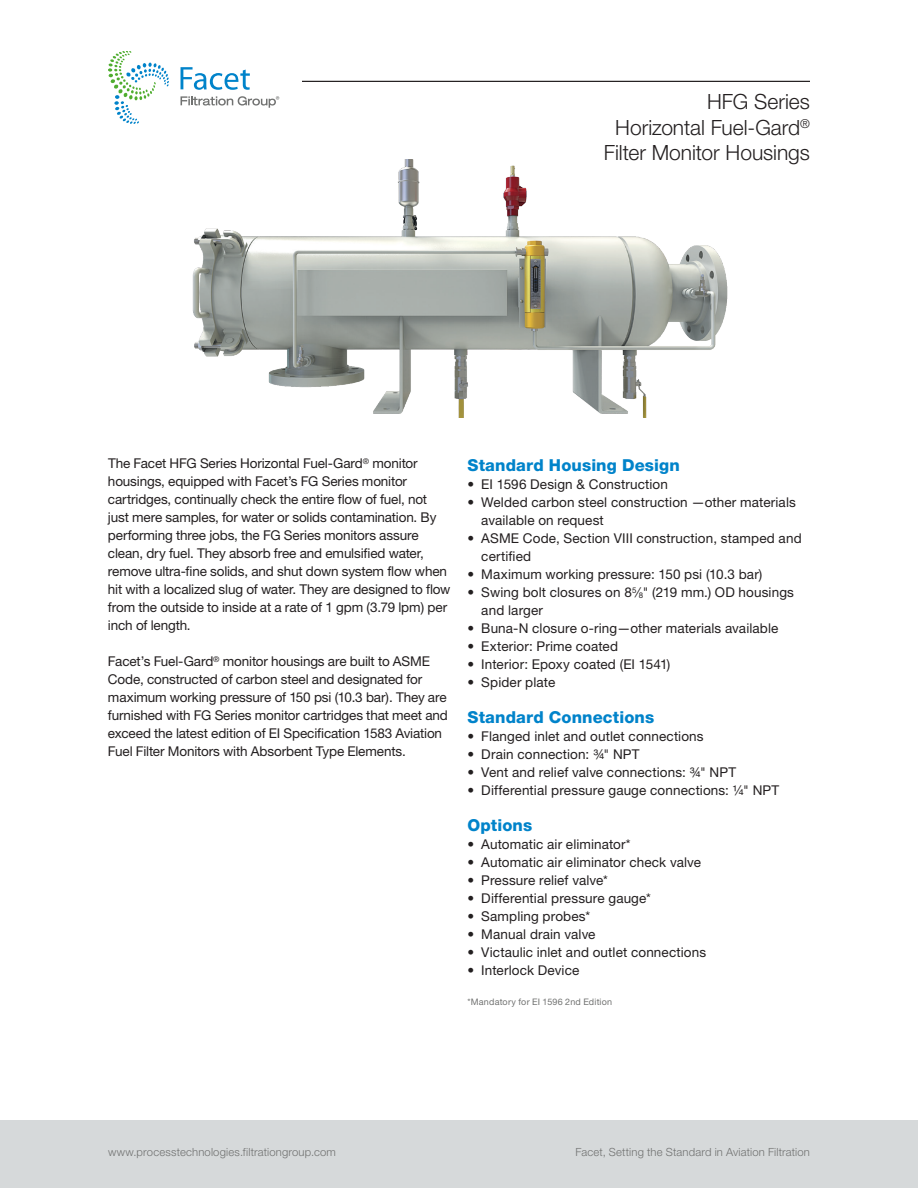
<style>
.page{position:relative;width:918px;height:1188px;background:#fff}
.page>*{position:absolute;margin:0;border:0;box-sizing:border-box;transform-origin:0 0}
.t1{font:300 21px/25.5px "Helvetica Neue LT Std";color:#231f20;text-align:right}
.t2{font:800 16.5px "Helvetica Neue";letter-spacing:.01em;color:#0083ca}
.t3{font:13.5px/18px "Helvetica Neue";letter-spacing:-.01em;color:#231f20}
.t4{font:13.5px/18px "Helvetica Neue LT Std";letter-spacing:.01em;color:#231f20}
.t5{font:300 11.25px "Helvetica Neue";letter-spacing:.015em;color:#717271}
.t6{font:9px "Helvetica Neue LT Std";letter-spacing:.02em;color:#717271}
</style>
<div class="page">
<div style="left:0;top:1120px;width:918px;height:68px;background:#d6d9da"></div>
<hr style="left:108px;top:81px;width:702px;height:1px;background:#231f20">
<div style="left:108px;top:51px;width:193px;height:95px;background:#fff"></div>
<svg style="left:108px;top:51px;width:61px;height:73px"></svg>
<svg style="left:181px;top:96px;width:98px;height:12px"></svg>
<svg style="left:181px;top:67px;width:69px;height:23px"></svg>
<img style="left:192px;top:159px;width:536px;height:259px">
<h1 class="t1" style="left:604px;top:89px;width:208px">HFG Series<br>Horizontal Fuel-Gard<sup>®<br></sup>Filter Monitor Housings</h1>
<p class="t3" style="left:108px;top:454px;width:344px">The Facet HFG Series Horizontal Fuel-Gard<sup>®</sup> monitor housings, equipped with Facet’s FG Series monitor cartridges, continually check the entire flow of fuel, not just mere samples, for water or solids contamination. By performing three jobs, the FG Series monitors assure clean, dry fuel. They absorb free and emulsified water, remove ultra-fine solids, and shut down system flow when hit with a localized slug of water. They are designed to flow from the outside to inside at a rate of 1 gpm (3.79 lpm) per inch of length.</p>
<p class="t3" style="left:108px;top:652px;width:341px">Facet’s Fuel-Gard<sup>®</sup> monitor housings are built to ASME Code, constructed of carbon steel and designated for maximum working pressure of 150 psi (10.3 bar). They are furnished with FG Series monitor cartridges that meet and exceed the latest edition of EI Specification 1583 Aviation Fuel Filter Monitors with Absorbent Type Elements.</p>
<p class="t2" style="left:468px;top:455px;width:214px">Standard Housing Design</p>
<p class="t4" style="left:468px;top:475px;width:202px">• EI 1596 Design &amp; Construction</p>
<p class="t4" style="left:481px;top:493px;width:316px;text-indent:-14px">• Welded carbon steel construction —other materials available on request</p>
<p class="t4" style="left:481px;top:529px;width:322px;text-indent:-14px">• ASME Code, Section VIII construction, stamped and certified</p>
<p class="t4" style="left:468px;top:565px;width:296px">• Maximum working pressure: 150 psi (10.3 bar)</p>
<p class="t4" style="left:481px;top:583px;width:314px;text-indent:-14px">• Swing bolt closures on 8<sup>5</sup>∕<sub>8</sub>" (219 mm.) OD housings and larger</p>
<p class="t4" style="left:468px;top:619px;width:312px">• Buna-N closure o-ring—other materials available</p>
<p class="t4" style="left:468px;top:637px;width:152px">• Exterior: Prime coated</p>
<p class="t4" style="left:468px;top:655px;width:204px">• Interior: Epoxy coated (EI 1541)</p>
<p class="t4" style="left:468px;top:673px;width:89px">• Spider plate</p>
<p class="t2" style="left:468px;top:707px;width:188px">Standard Connections</p>
<p class="t4" style="left:468px;top:727px;width:238px">• Flanged inlet and outlet connections</p>
<p class="t4" style="left:468px;top:745px;width:174px">• Drain connection: ¾" NPT</p>
<p class="t4" style="left:468px;top:763px;width:270px">• Vent and relief valve connections: ¾" NPT</p>
<p class="t4" style="left:468px;top:781px;width:313px">• Differential pressure gauge connections: ¼" NPT</p>
<p class="t2" style="left:468px;top:815px;width:66px">Options</p>
<p class="t4" style="left:468px;top:835px;width:165px">• Automatic air eliminator*</p>
<p class="t4" style="left:468px;top:853px;width:235px">• Automatic air eliminator check valve</p>
<p class="t4" style="left:468px;top:871px;width:142px">• Pressure relief valve*</p>
<p class="t4" style="left:468px;top:889px;width:185px">• Differential pressure gauge*</p>
<p class="t4" style="left:468px;top:907px;width:124px">• Sampling probes*</p>
<p class="t4" style="left:468px;top:925px;width:130px">• Manual drain valve</p>
<p class="t4" style="left:468px;top:943px;width:240px">• Victaulic inlet and outlet connections</p>
<p class="t4" style="left:468px;top:961px;width:113px">• Interlock Device</p>
<p class="t6" style="left:468px;top:996px;width:146px">*Mandatory for EI 1596 2nd Edition</p>
<p class="t5" style="left:108px;top:1145px;width:229px">www.processtechnologies.filtrationgroup.com</p>
<p class="t5" style="left:575px;top:1145px;width:236px">Facet, Setting the Standard in Aviation Filtration</p>
</div>
